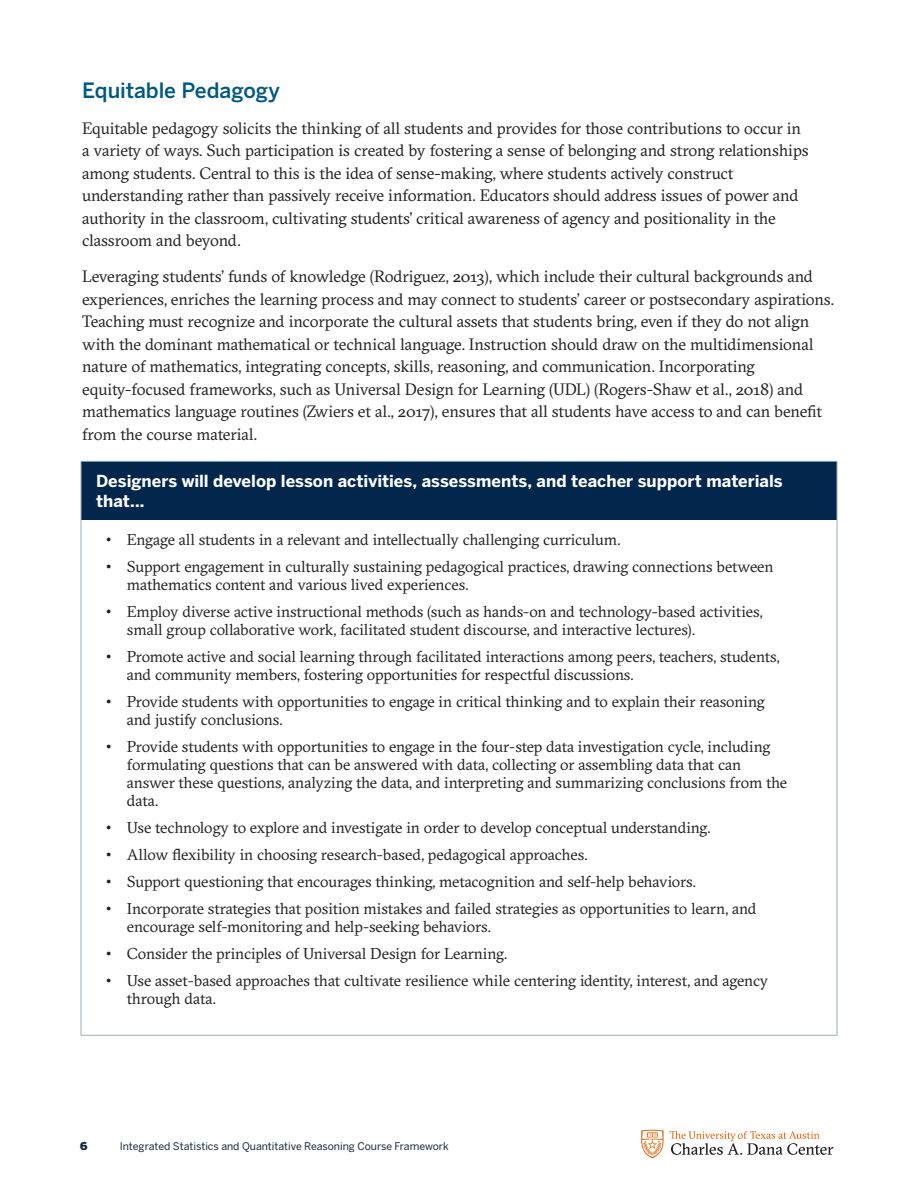
<style>
.page{position:relative;width:918px;height:1188px;background:#fff}
.page>*{position:absolute;margin:0;border:0;box-sizing:border-box;transform-origin:0 0}
.t1{font:500 21px "Benton Sans";letter-spacing:-.005em;color:#005982}
.body_copy{font:16.5px/22.5px "GT Sectra";letter-spacing:-.01em;color:#231f20}
.Body_Copy__GT_Sectra_Book_9_12_Black__6_{font:700 16.5px/19.8px "Benton Sans";color:#fff}
.t2{font:15.75px/18px "GT Sectra";letter-spacing:-.005em;color:#231f20}
.t3{font:13.5px "Benton Sans Black SC";color:#172938}
.t4{font:10.5px "Benton Sans";color:#172938}
.s1{font-family:"Benton Sans"}
</style>
<div class="page">
<svg style="left:641px;top:1130px;width:23px;height:29px"></svg>
<svg style="left:670px;top:1131px;width:163px;height:24px"></svg>
<div style="left:81px;top:461px;width:756px;height:58px;background:#03264d"></div>
<hr style="left:81px;top:461px;width:756px;height:1px;background:#9badb7">
<hr style="left:81px;top:462px;width:1px;height:57px;background:#9badb7">
<hr style="left:837px;top:462px;width:1px;height:57px;background:#9badb7">
<hr style="left:81px;top:519px;width:1px;height:516px;background:#9badb7">
<hr style="left:837px;top:519px;width:1px;height:516px;background:#9badb7">
<hr style="left:81px;top:1035px;width:756px;height:1px;background:#9badb7">
<p class="t1" style="left:82px;top:77px;width:200px">Equitable Pedagogy</p>
<p class="body_copy" style="left:82px;top:117px;width:728px">Equitable pedagogy solicits the thinking of all students and provides for those contributions to occur in a variety of ways. Such participation is created by fostering a sense of belonging and strong relationships among students. Central to this is the idea of sense-making, where students actively construct understanding rather than passively receive information. Educators should address issues of power and authority in the classroom, cultivating students’ critical awareness of agency and positionality in the classroom and beyond.</p>
<p class="body_copy" style="left:82px;top:265px;width:753px">Leveraging students’ funds of knowledge (Rodriguez, 2013), which include their cultural backgrounds and experiences, enriches the learning process and may connect to students’ career or postsecondary aspirations.<br>Teaching must recognize and incorporate the cultural assets that students bring, even if they do not align with the dominant mathematical or technical language. Instruction should draw on the multidimensional nature of mathematics, integrating concepts, skills, reasoning, and communication. Incorporating equity-focused frameworks, such as Universal Design for Learning (UDL) (Rogers-Shaw et al., 2018) and mathematics language routines (Zwiers et al., 2017), ensures that all students have access to and can benefit from the course material.</p>
<p class="Body_Copy__GT_Sectra_Book_9_12_Black__6_" style="left:96px;top:471px;width:688px">Designers will develop lesson activities, assessments, and teacher support materials that...</p>
<p class="t2" style="left:105px;top:530px;width:517px"><span class="s1">•</span> Engage all students in a relevant and intellectually challenging curriculum.</p>
<p class="t2" style="left:127px;top:557px;width:648px;text-indent:-22px"><span class="s1">•</span> Support engagement in culturally sustaining pedagogical practices, drawing connections between mathematics content and various lived experiences.</p>
<p class="t2" style="left:127px;top:602px;width:637px;text-indent:-22px"><span class="s1">•</span> Employ diverse active instructional methods (such as hands-on and technology-based activities, small group collaborative work, facilitated student discourse, and interactive lectures).</p>
<p class="t2" style="left:127px;top:647px;width:654px;text-indent:-22px"><span class="s1">•</span> Promote active and social learning through facilitated interactions among peers, teachers, students, and community members, fostering opportunities for respectful discussions.</p>
<p class="t2" style="left:127px;top:692px;width:639px;text-indent:-22px"><span class="s1">•</span> Provide students with opportunities to engage in critical thinking and to explain their reasoning and justify conclusions.</p>
<p class="t2" style="left:127px;top:737px;width:662px;text-indent:-22px"><span class="s1">•</span> Provide students with opportunities to engage in the four-step data investigation cycle, including formulating questions that can be answered with data, collecting or assembling data that can answer these questions, analyzing the data, and interpreting and summarizing conclusions from the data.</p>
<p class="t2" style="left:105px;top:818px;width:607px"><span class="s1">•</span> Use technology to explore and investigate in order to develop conceptual understanding.</p>
<p class="t2" style="left:105px;top:845px;width:484px"><span class="s1">•</span> Allow flexibility in choosing research-based, pedagogical approaches.</p>
<p class="t2" style="left:105px;top:872px;width:592px"><span class="s1">•</span> Support questioning that encourages thinking, metacognition and self-help behaviors.</p>
<p class="t2" style="left:127px;top:899px;width:631px;text-indent:-22px"><span class="s1">•</span> Incorporate strategies that position mistakes and failed strategies as opportunities to learn, and encourage self-monitoring and help-seeking behaviors.</p>
<p class="t2" style="left:105px;top:944px;width:403px"><span class="s1">•</span> Consider the principles of Universal Design for Learning.</p>
<p class="t2" style="left:127px;top:971px;width:643px;text-indent:-22px"><span class="s1">•</span> Use asset-based approaches that cultivate resilience while centering identity, interest, and agency through data.</p>
<p class="t3" style="left:80px;top:1137px;width:9px">6</p>
<p class="t4" style="left:120px;top:1140px;width:331px">Integrated Statistics and Quantitative Reasoning Course Framework</p>
</div>
